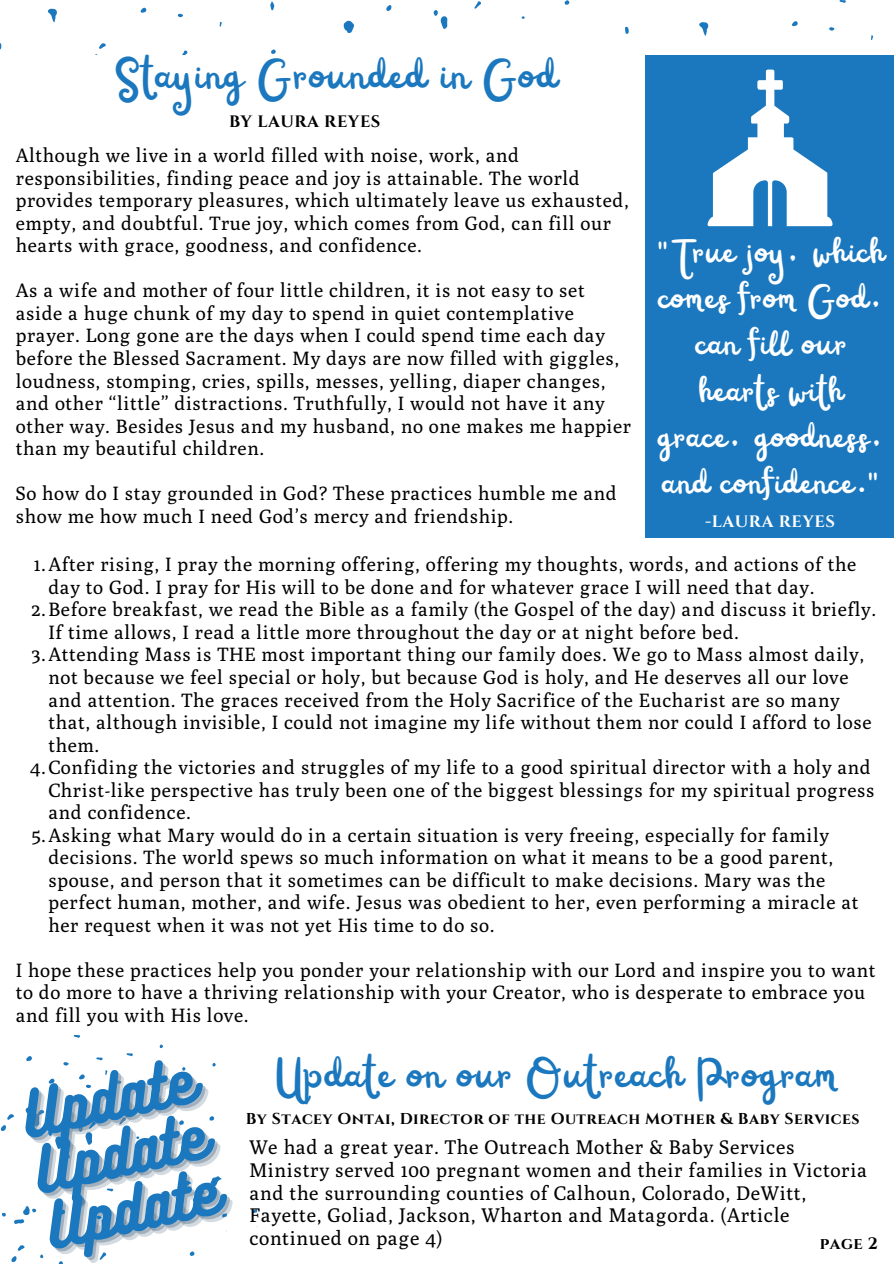
<style>
.page{position:relative;width:894px;height:1264px;background:#fff}
.page>*{position:absolute;margin:0;border:0;box-sizing:border-box;transform-origin:0 0}
.t1{font:56.85px "Bukhari Script";color:#1b78be}
.t2{font:48px "Railey";letter-spacing:.03em;color:#1b78be}
.t3{font:39px/46.2px "Railey";letter-spacing:.03em;color:#fff;text-align:center}
.t4{font:19.65px/22.5px "Poly";letter-spacing:.03em;color:#000}
.t5{font:19.2px/22.5px "Poly";letter-spacing:.03em;color:#000}
.t6{font:700 16.5px "Cinzel";letter-spacing:.03em;color:#000}
.t7{font:700 16.5px "Cinzel";letter-spacing:.03em;color:#fff}
.t8{font:700 15.75px "Cinzel";letter-spacing:.03em;color:#000}
</style>
<div class="page">
<svg style="left:343px;top:21px;width:11px;height:12px"></svg>
<svg style="left:474px;top:1px;width:7px;height:8px"></svg>
<svg style="left:386px;top:5px;width:5px;height:6px"></svg>
<svg style="left:433px;top:10px;width:14px;height:19px"></svg>
<svg style="left:564px;top:0;width:5px;height:5px"></svg>
<svg style="left:48px;top:9px;width:9px;height:13px"></svg>
<svg style="left:182px;top:50px;width:6px;height:5px"></svg>
<svg style="left:95px;top:43px;width:11px;height:12px"></svg>
<svg style="left:140px;top:8px;width:6px;height:5px"></svg>
<svg style="left:271px;top:49px;width:5px;height:5px"></svg>
<svg style="left:178px;top:14px;width:5px;height:4px"></svg>
<svg style="left:270px;top:1px;width:5px;height:9px"></svg>
<svg style="left:699px;top:22px;width:9px;height:14px"></svg>
<svg style="left:625px;top:27px;width:3px;height:7px"></svg>
<svg style="left:792px;top:21px;width:5px;height:5px"></svg>
<svg style="left:829px;top:27px;width:5px;height:4px"></svg>
<svg style="left:839px;top:0;width:6px;height:3px"></svg>
<div style="left:644px;top:56px;width:249px;height:483px;background:#1b78be"></div>
<svg style="left:707px;top:69px;width:126px;height:158px"></svg>
<div style="left:492px;top:538px;width:401px;height:725px;background:#fff"></div>
<svg style="left:252px;top:1209px;width:5px;height:4px"></svg>
<svg style="left:210px;top:1176px;width:11px;height:10px"></svg>
<svg style="left:115px;top:1172px;width:8px;height:5px"></svg>
<svg style="left:209px;top:1116px;width:5px;height:4px"></svg>
<svg style="left:116px;top:1080px;width:5px;height:4px"></svg>
<svg style="left:126px;top:1053px;width:7px;height:3px"></svg>
<svg style="left:14px;top:1206px;width:22px;height:17px"></svg>
<svg style="left:212px;top:1063px;width:4px;height:3px"></svg>
<svg style="left:157px;top:1158px;width:12px;height:9px"></svg>
<svg style="left:79px;top:1196px;width:6px;height:10px"></svg>
<svg style="left:26px;top:1056px;width:6px;height:6px"></svg>
<svg style="left:156px;top:1088px;width:5px;height:14px"></svg>
<svg style="left:63px;top:1062px;width:6px;height:3px"></svg>
<svg style="left:74px;top:1035px;width:6px;height:2px"></svg>
<svg style="left:114px;top:1114px;width:12px;height:10px"></svg>
<svg style="left:222px;top:1213px;width:5px;height:4px"></svg>
<svg style="left:84px;top:1177px;width:9px;height:4px"></svg>
<svg style="left:7px;top:1114px;width:7px;height:5px"></svg>
<svg style="left:1px;top:1125px;width:5px;height:6px"></svg>
<svg style="left:49px;top:1078px;width:5px;height:5px"></svg>
<svg style="left:26px;top:1098px;width:70px;height:61px"></svg>
<svg style="left:179px;top:1120px;width:5px;height:4px"></svg>
<svg style="left:79px;top:1074px;width:12px;height:14px"></svg>
<svg style="left:96px;top:1057px;width:7px;height:3px"></svg>
<svg style="left:2px;top:1212px;width:4px;height:4px"></svg>
<svg style="left:99px;top:1252px;width:7px;height:7px"></svg>
<svg style="left:18px;top:1245px;width:7px;height:5px"></svg>
<svg style="left:11px;top:1256px;width:6px;height:6px"></svg>
<svg style="left:59px;top:1209px;width:6px;height:5px"></svg>
<svg style="left:189px;top:1251px;width:5px;height:4px"></svg>
<svg style="left:96px;top:1215px;width:11px;height:13px"></svg>
<svg style="left:107px;top:1188px;width:6px;height:3px"></svg>
<svg style="left:180px;top:1180px;width:24px;height:21px"></svg>
<svg style="left:132px;top:1215px;width:9px;height:13px"></svg>
<p class="t2" style="left:113px;top:50px;width:443px">Staying Grounded in God</p>
<p class="t6" style="left:229px;top:111px;width:153px">BY LAURA REYES</p>
<p class="t5" style="left:16px;top:144px;width:614px">Although we live in a world filled with noise, work, and responsibilities, finding peace and joy is attainable. The world provides temporary pleasures, which ultimately leave us exhausted, empty, and doubtful. True joy, which comes from God, can fill our hearts with grace, goodness, and confidence.</p>
<p class="t5" style="left:16px;top:279px;width:616px">As a wife and mother of four little children, it is not easy to set aside a huge chunk of my day to spend in quiet contemplative prayer. Long gone are the days when I could spend time each day before the Blessed Sacrament. My days are now filled with giggles, loudness, stomping, cries, spills, messes, yelling, diaper changes, and other “little” distractions. Truthfully, I would not have it any other way. Besides Jesus and my husband, no one makes me happier than my beautiful children.</p>
<p class="t5" style="left:16px;top:482px;width:602px">So how do I stay grounded in God? These practices humble me and show me how much I need God’s mercy and friendship.</p>
<p class="t3" style="left:656px;top:234px;width:228px">"True joy, which comes from God, can fill our hearts with grace, goodness, and confidence."</p>
<p class="t7" style="left:704px;top:510px;width:131px">-LAURA REYES</p>
<p class="t5" style="left:48px;top:553px;width:809px;text-indent:-15px">1.After rising, I pray the morning offering, offering my thoughts, words, and actions of the day to God. I pray for His will to be done and for whatever grace I will need that day.</p>
<p class="t5" style="left:48px;top:598px;width:829px;text-indent:-17px">2.Before breakfast, we read the Bible as a family (the Gospel of the day) and discuss it briefly.<br>If time allows, I read a little more throughout the day or at night before bed.</p>
<p class="t5" style="left:48px;top:643px;width:824px;text-indent:-17px">3.Attending Mass is THE most important thing our family does. We go to Mass almost daily, not because we feel special or holy, but because God is holy, and He deserves all our love and attention. The graces received from the Holy Sacrifice of the Eucharist are so many that, although invisible, I could not imagine my life without them nor could I afford to lose them.</p>
<p class="t5" style="left:48px;top:755px;width:827px;text-indent:-18px">4.Confiding the victories and struggles of my life to a good spiritual director with a holy and<br>Christ-like perspective has truly been one of the biggest blessings for my spiritual progress and confidence.</p>
<p class="t5" style="left:48px;top:823px;width:811px;text-indent:-17px">5.Asking what Mary would do in a certain situation is very freeing, especially for family decisions. The world spews so much information on what it means to be a good parent, spouse, and person that it sometimes can be difficult to make decisions. Mary was the perfect human, mother, and wife. Jesus was obedient to her, even performing a miracle at her request when it was not yet His time to do so.</p>
<p class="t5" style="left:16px;top:958px;width:861px">I hope these practices help you ponder your relationship with our Lord and inspire you to want to do more to have a thriving relationship with your Creator, who is desperate to embrace you and fill you with His love.</p>
<p class="t1" style="left:15px;top:1079px;width:175px;rotate:-12deg">Update</p>
<p class="t1" style="left:27px;top:1134px;width:175px;rotate:-12deg">Update</p>
<p class="t1" style="left:39px;top:1190px;width:175px;rotate:-12deg">Update</p>
<p class="t2" style="left:274px;top:1049px;width:562px">Update on our Outreach Program</p>
<p class="t8" style="left:246px;top:1108px;width:615px">By Stacey Ontai, Director of the Outreach Mother &amp; Baby Services</p>
<p class="t4" style="left:249px;top:1135px;width:619px">We had a great year. The Outreach Mother &amp; Baby Services Ministry served 100 pregnant women and their families in Victoria and the surrounding counties of Calhoun, Colorado, DeWitt, Fayette, Goliad, Jackson, Wharton and Matagorda. (Article continued on page 4)</p>
<p class="t6" style="left:819px;top:1232px;width:60px">page 2</p>
</div>
